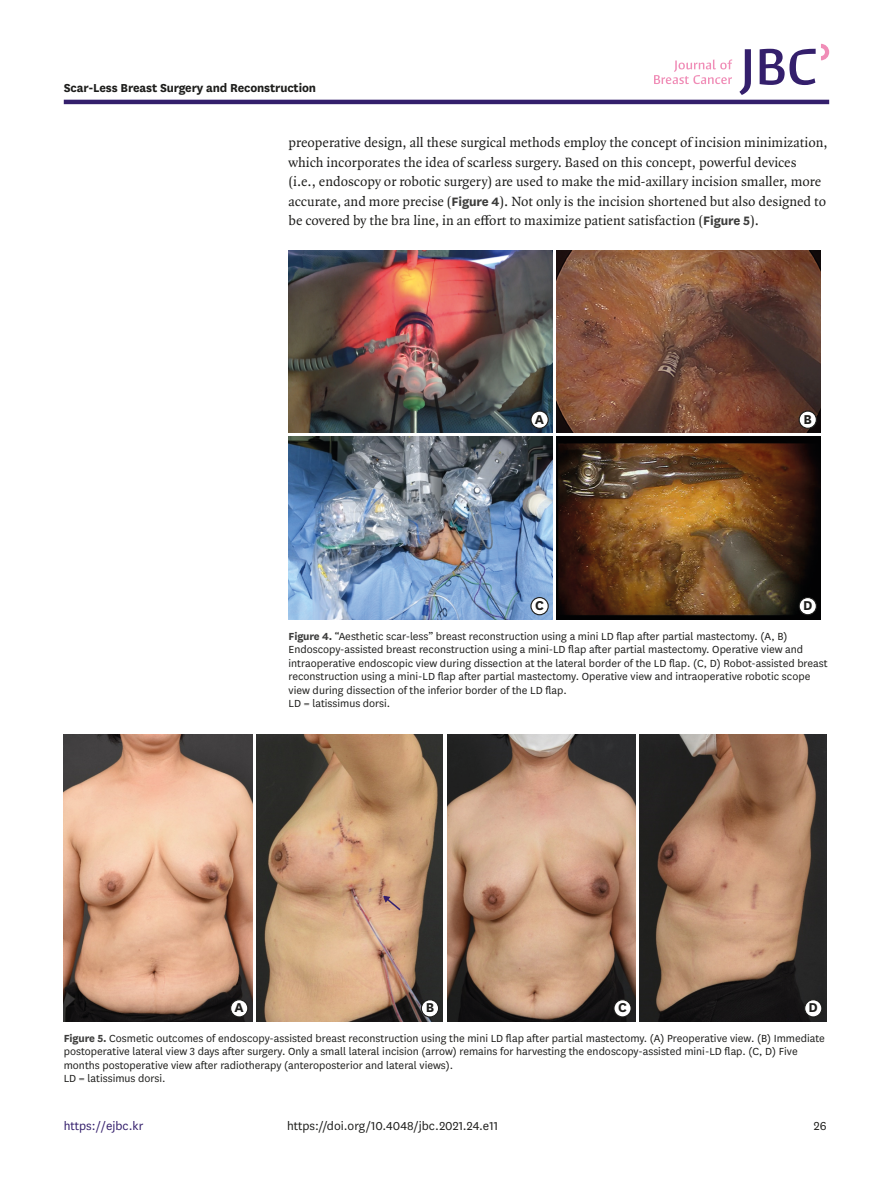
<style>
.page{position:relative;width:893px;height:1191px;background:#fff}
.page>*{position:absolute;margin:0;border:0;box-sizing:border-box;transform-origin:0 0}
.t1{font:700 15px "National";color:#1d1d1b}
.body_p{font:14.25px/19.5px "Quadraat OT";color:#1d1d1b}
.doi_running_footer{font:13.5px "National";color:#1d1d1b}
.alt-title-type{font:700 13.5px "National";letter-spacing:-.01em;color:#1d1d1b}
.t2{font:13.5px "National";color:#341f6c}
.fig_caption{font:12px/13.5px "National";color:#1d1d1b}
.s1{font-family:"National";font-weight:700;color:#3d3d3c}
.s2{font-weight:700;color:#3d3d3c}
</style>
<div class="page">
<hr style="left:64px;top:100px;width:765px;height:4px;background:#341f6c">
<svg style="left:654px;top:59px;width:78px;height:25px"></svg>
<svg style="left:739px;top:44px;width:90px;height:51px"></svg>
<img style="left:289px;top:250px;width:263px;height:182px">
<img style="left:557px;top:250px;width:264px;height:182px">
<img style="left:289px;top:437px;width:263px;height:182px">
<img style="left:557px;top:437px;width:264px;height:182px">
<div style="left:531px;top:411px;width:17px;height:17px;background:#fff;border-radius:50%"></div>
<div style="left:530px;top:410px;width:19px;height:19px;border:1px solid #1d1d1b;border-radius:50%"></div>
<div style="left:799px;top:411px;width:17px;height:17px;background:#fff;border-radius:50%"></div>
<div style="left:799px;top:410px;width:18px;height:19px;border:1px solid #1d1d1b;border-radius:50%"></div>
<div style="left:799px;top:597px;width:17px;height:18px;background:#fff;border-radius:50%"></div>
<div style="left:799px;top:597px;width:18px;height:18px;border:1px solid #1d1d1b;border-radius:50%"></div>
<div style="left:531px;top:597px;width:17px;height:18px;background:#fff;border-radius:50%"></div>
<div style="left:530px;top:597px;width:19px;height:18px;border:1px solid #1d1d1b;border-radius:50%"></div>
<img style="left:64px;top:734px;width:188px;height:287px">
<img style="left:256px;top:734px;width:187px;height:287px">
<img style="left:447px;top:734px;width:188px;height:287px">
<img style="left:640px;top:734px;width:186px;height:287px">
<div style="left:231px;top:999px;width:17px;height:18px;background:#fff;border-radius:50%"></div>
<div style="left:230px;top:999px;width:18px;height:18px;border:1px solid #1d1d1b;border-radius:50%"></div>
<div style="left:421px;top:999px;width:18px;height:18px;background:#fff;border-radius:50%"></div>
<div style="left:421px;top:999px;width:18px;height:18px;border:1px solid #1d1d1b;border-radius:50%"></div>
<div style="left:614px;top:999px;width:17px;height:18px;background:#fff;border-radius:50%"></div>
<div style="left:613px;top:999px;width:19px;height:18px;border:1px solid #1d1d1b;border-radius:50%"></div>
<div style="left:805px;top:999px;width:17px;height:18px;background:#fff;border-radius:50%"></div>
<div style="left:804px;top:999px;width:18px;height:18px;border:1px solid #1d1d1b;border-radius:50%"></div>
<svg style="left:383px;top:895px;width:19px;height:17px"></svg>
<p class="alt-title-type" style="left:64px;top:78px;width:254px">Scar-Less Breast Surgery and Reconstruction</p>
<p class="body_p" style="left:289px;top:133px;width:541px">preoperative design, all these surgical methods employ the concept of incision minimization, which incorporates the idea of scarless surgery. Based on this concept, powerful devices<br>(i.e., endoscopy or robotic surgery) are used to make the mid-axillary incision smaller, more accurate, and more precise (<span class="s1">Figure 4</span>). Not only is the incision shortened but also designed to be covered by the bra line, in an effort to maximize patient satisfaction (<span class="s1">Figure 5</span>).</p>
<p class="t1" style="left:535px;top:408px;width:11px">A</p>
<p class="t1" style="left:803px;top:408px;width:10px">B</p>
<p class="t1" style="left:535px;top:595px;width:10px">C</p>
<p class="t1" style="left:803px;top:595px;width:11px">D</p>
<p class="fig_caption" style="left:289px;top:628px;width:541px"><span class="s2">Figure 4.</span> “Aesthetic scar-less” breast reconstruction using a mini LD flap after partial mastectomy. (A, B)<br>Endoscopy-assisted breast reconstruction using a mini-LD flap after partial mastectomy. Operative view and intraoperative endoscopic view during dissection at the lateral border of the LD flap. (C, D) Robot-assisted breast reconstruction using a mini-LD flap after partial mastectomy. Operative view and intraoperative robotic scope view during dissection of the inferior border of the LD flap.<br>LD = latissimus dorsi.</p>
<p class="t1" style="left:235px;top:997px;width:11px">A</p>
<p class="t1" style="left:426px;top:997px;width:10px">B</p>
<p class="t1" style="left:618px;top:997px;width:10px">C</p>
<p class="t1" style="left:809px;top:997px;width:11px">D</p>
<p class="fig_caption" style="left:64px;top:1031px;width:763px"><span class="s2">Figure 5.</span> Cosmetic outcomes of endoscopy-assisted breast reconstruction using the mini LD flap after partial mastectomy. (A) Preoperative view. (B) Immediate postoperative lateral view 3 days after surgery. Only a small lateral incision (arrow) remains for harvesting the endoscopy-assisted mini-LD flap. (C, D) Five months postoperative view after radiotherapy (anteroposterior and lateral views).<br>LD = latissimus dorsi.</p>
<p class="t2" style="left:64px;top:1116px;width:81px">https://ejbc.kr</p>
<p class="doi_running_footer" style="left:287px;top:1116px;width:213px">https://doi.org/10.4048/jbc.2021.24.e11</p>
<p class="doi_running_footer" style="left:814px;top:1116px;width:14px">26</p>
</div>
